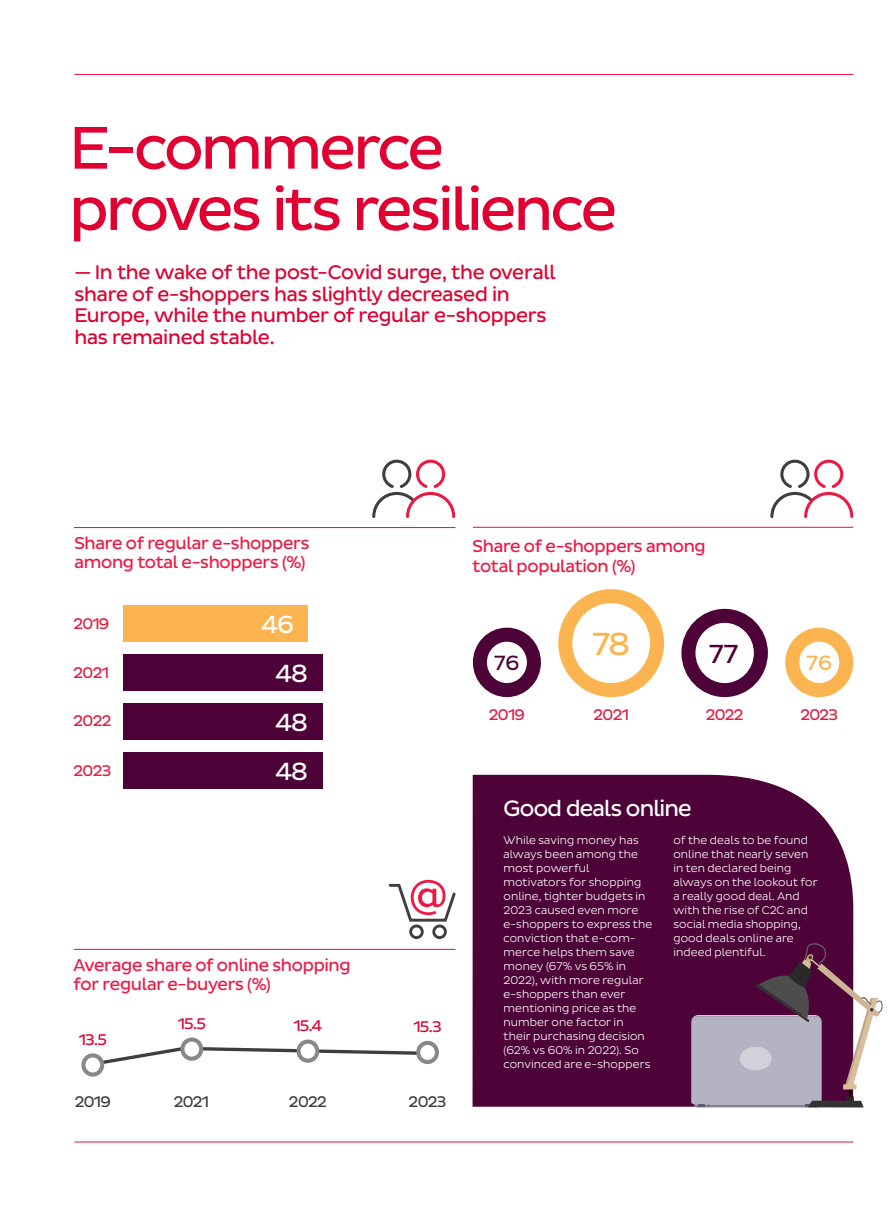
<style>
.page{position:relative;width:893px;height:1216px;background:#fff}
.page>*{position:absolute;margin:0;border:0;box-sizing:border-box;transform-origin:0 0}
.t1{font:61.25px/61.2px "Pluto Sans DPD Regular";letter-spacing:-.04em;color:#e00031}
.t2{font:32.55px "Pluto Sans DPD Regular";color:#fbb450}
.t3{font:26.6px "Pluto Sans DPD Regular";color:#4d0338}
.t4{font:25.2px "Pluto Sans DPD Regular";letter-spacing:-.04em;color:#fff}
.t5{font:22.75px "Pluto Sans DPD Regular";letter-spacing:-.03em;color:#fff}
.t6{font:21px "Pluto Sans DPD Regular";color:#4d0338}
.t7{font:21px "Pluto Sans DPD Regular";color:#fbb450}
.t8{font:20.12px/21.9px "Pluto Sans DPD Regular";letter-spacing:-.01em;color:#e00031}
.t9{font:17.5px/19.2px "Pluto Sans DPD Regular";letter-spacing:-.015em;color:#ed1943}
.t10{font:15.75px "Pluto Sans DPD Regular";letter-spacing:-.04em;color:#e31c40}
.t11{font:15.75px "Pluto Sans DPD Regular";letter-spacing:-.04em;color:#e00031}
.t12{font:15.75px "Pluto Sans DPD Regular";letter-spacing:-.04em;color:#3e3e3f}
.t13{font:11.38px/14px "Pluto Sans DPD Light";letter-spacing:.01em;color:#fff}
</style>
<div class="page">
<hr style="left:74px;top:74px;width:779px;height:1px;background:#ed1943">
<hr style="left:74px;top:1141px;width:779px;height:1px;background:#ed1943">
<hr style="left:74px;top:948px;width:381px;height:1px;background:#ed1943">
<svg style="left:389px;top:879px;width:67px;height:60px"></svg>
<div style="left:473px;top:627px;width:68px;height:70px;border:14px solid #4d0338;border-radius:50%"></div>
<div style="left:558px;top:589px;width:106px;height:108px;border:14px solid #fbb450;border-radius:50%"></div>
<div style="left:681px;top:609px;width:87px;height:88px;border:14px solid #4d0338;border-radius:50%"></div>
<div style="left:785px;top:627px;width:68px;height:70px;border:14px solid #fbb450;border-radius:50%"></div>
<hr style="left:473px;top:527px;width:380px;height:1px;background:#ed1943">
<svg style="left:770px;top:459px;width:83px;height:59px"></svg>
<div style="left:473px;top:774px;width:380px;height:332px;background:#4d0338"></div>
<svg style="left:691px;top:943px;width:192px;height:164px;background:#8f708a"></svg>
<hr style="left:74px;top:527px;width:381px;height:1px;background:#ed1943">
<div style="left:123px;top:605px;width:185px;height:36px;background:#fbb450"></div>
<div style="left:123px;top:654px;width:199px;height:36px;background:#4d0338"></div>
<div style="left:123px;top:703px;width:199px;height:36px;background:#4d0338"></div>
<div style="left:123px;top:752px;width:199px;height:36px;background:#4d0338"></div>
<svg style="left:372px;top:459px;width:83px;height:59px"></svg>
<svg style="left:98px;top:1044px;width:326px;height:23px"></svg>
<svg style="left:81px;top:1053px;width:23px;height:23px"></svg>
<div style="left:85px;top:1057px;width:15px;height:15px;background:#fff;border-radius:50%"></div>
<svg style="left:180px;top:1037px;width:23px;height:23px"></svg>
<div style="left:184px;top:1041px;width:15px;height:15px;background:#fff;border-radius:50%"></div>
<svg style="left:297px;top:1039px;width:22px;height:23px"></svg>
<div style="left:301px;top:1043px;width:14px;height:15px;background:#fff;border-radius:50%"></div>
<svg style="left:416px;top:1040px;width:23px;height:24px"></svg>
<div style="left:420px;top:1044px;width:15px;height:15px;background:#fff;border-radius:50%"></div>
<p class="t1" style="left:69px;top:118px;width:549px">E-commerce proves its resilience</p>
<p class="t8" style="left:74px;top:261px;width:482px">— In the wake of the post-Covid surge, the overall share of e-shoppers has slightly decreased in Europe, while the number of regular e-shoppers has remained stable.</p>
<p class="t9" style="left:74px;top:533px;width:236px">Share of regular e-shoppers among total e-shoppers (%)</p>
<p class="t4" style="left:262px;top:610px;width:34px">46</p>
<p class="t10" style="left:74px;top:615px;width:37px">2019</p>
<p class="t10" style="left:74px;top:664px;width:37px">2021</p>
<p class="t4" style="left:275px;top:659px;width:34px">48</p>
<p class="t10" style="left:74px;top:712px;width:39px">2022</p>
<p class="t4" style="left:275px;top:707px;width:34px">48</p>
<p class="t10" style="left:74px;top:761px;width:39px">2023</p>
<p class="t4" style="left:275px;top:756px;width:34px">48</p>
<p class="t9" style="left:74px;top:955px;width:279px">Average share of online shopping for regular e-buyers (%)</p>
<p class="t11" style="left:79px;top:1030px;width:30px">13.5</p>
<p class="t11" style="left:178px;top:1014px;width:30px">15.5</p>
<p class="t11" style="left:293px;top:1016px;width:30px">15.4</p>
<p class="t11" style="left:413px;top:1017px;width:30px">15.3</p>
<p class="t12" style="left:75px;top:1093px;width:38px">2019</p>
<p class="t12" style="left:174px;top:1093px;width:37px">2021</p>
<p class="t12" style="left:289px;top:1093px;width:39px">2022</p>
<p class="t12" style="left:409px;top:1093px;width:39px">2023</p>
<p class="t9" style="left:472px;top:537px;width:235px">Share of e-shoppers among total population (%)</p>
<p class="t6" style="left:494px;top:651px;width:27px">76</p>
<p class="t10" style="left:489px;top:705px;width:38px">2019</p>
<p class="t2" style="left:592px;top:625px;width:39px">78</p>
<p class="t10" style="left:593px;top:705px;width:37px">2021</p>
<p class="t3" style="left:709px;top:638px;width:30px">77</p>
<p class="t10" style="left:706px;top:705px;width:39px">2022</p>
<p class="t7" style="left:807px;top:651px;width:27px">76</p>
<p class="t10" style="left:800px;top:705px;width:39px">2023</p>
<p class="t5" style="left:504px;top:795px;width:190px">Good deals online</p>
<p class="t13" style="left:504px;top:833px;width:150px">While saving money has always been among the most powerful motivators for shopping online, tighter budgets in<br>2023 caused even more e-shoppers to express the conviction that e-com&shy;merce helps them save money (67% vs 65% in<br>2022), with more regular e-shoppers than ever</p>
<p class="t13" style="left:504px;top:1001px;width:143px">mentioning price as the number one factor in their purchasing decision</p>
<p class="t13" style="left:504px;top:1043px;width:148px">(62% vs 60% in 2022). So convinced are e-shoppers</p>
<p class="t13" style="left:673px;top:833px;width:146px">of the deals to be found online that nearly seven in ten declared being always on the lookout for a really good deal. And with the rise of C2C and social media shopping, good deals online are indeed plentiful.</p>
</div>
